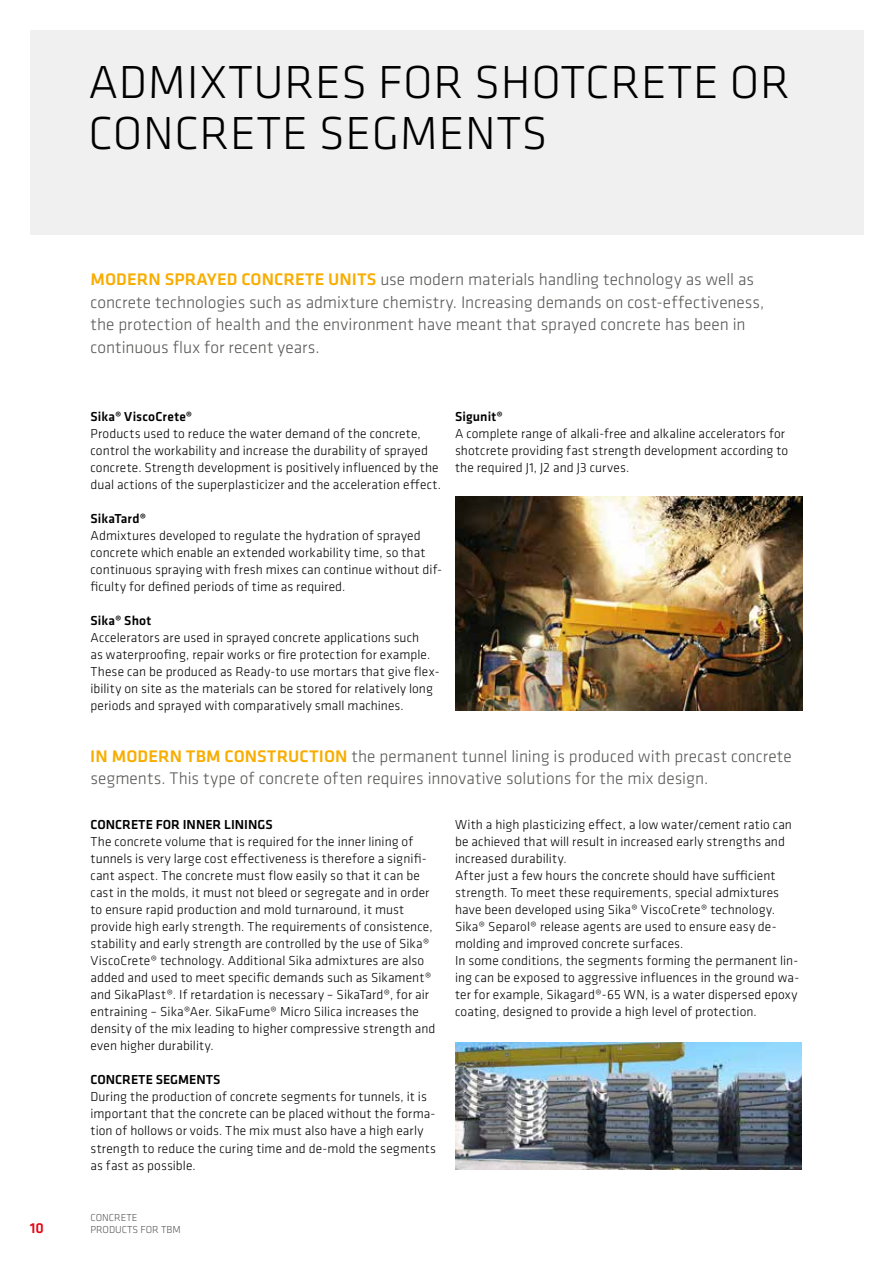
<style>
.page{position:relative;width:893px;height:1263px;background:#fff}
.page>*{position:absolute;margin:0;border:0;box-sizing:border-box;transform-origin:0 0}
.t1{font:300 48px/51px "Klavika";letter-spacing:.015em;color:#000}
.t2{font:300 17.4px/22.6px "Klavika";color:#575756}
.t3{font:500 15px "Klavika";color:#e30613}
.t4{font:300 13.5px/17px "Klavika";letter-spacing:.01em;color:#000}
.t5{font:500 13.5px "Klavika";color:#000}
.t6{font:300 10.5px/12.6px "Klavika";color:#575756}
.s1{font-weight:500;color:#f8ad00}
</style>
<div class="page">
<div style="left:31px;top:30px;width:833px;height:204px;background:#ededed"></div>
<img style="left:455px;top:1043px;width:347px;height:126px">
<img style="left:455px;top:496px;width:348px;height:214px">
<h1 class="t1" style="left:88px;top:56px;width:703px">ADMIXTURES FOR SHOTCRETE OR<br>CONCRETE SEGMENTS</h1>
<p class="t2" style="left:91px;top:268px;width:675px"><span class="s1">MODERN SPRAYED CONCRETE UNITS</span> use modern materials handling technology as well as concrete technologies such as admixture chemistry. Increasing demands on cost-effectiveness, the protection of health and the environment have meant that sprayed concrete has been in continuous flux for recent years.</p>
<p class="t5" style="left:91px;top:407px;width:103px">Sika® ViscoCrete®</p>
<p class="t4" style="left:91px;top:425px;width:352px">Products used to reduce the water demand of the concrete, control the workability and increase the durability of sprayed concrete. Strength development is positively influenced by the dual actions of the superplasticizer and the acceleration effect.</p>
<p class="t5" style="left:91px;top:509px;width:57px">SikaTard®</p>
<p class="t4" style="left:91px;top:527px;width:353px">Admixtures developed to regulate the hydration of sprayed concrete which enable an extended workability time, so that continuous spraying with fresh mixes can continue without dif&shy;ficulty for defined periods of time as required.</p>
<p class="t5" style="left:91px;top:612px;width:62px">Sika® Shot</p>
<p class="t4" style="left:91px;top:629px;width:351px">Accelerators are used in sprayed concrete applications such<br>as waterproofing, repair works or fire protection for example.<br>These can be produced as Ready-to use mortars that give flex&shy;ibility on site as the materials can be stored for relatively long periods and sprayed with comparatively small machines.</p>
<p class="t5" style="left:455px;top:407px;width:49px">Sigunit®</p>
<p class="t4" style="left:455px;top:425px;width:335px">A complete range of alkali-free and alkaline accelerators for shotcrete providing fast strength development according to the required J1, J2 and J3 curves.</p>
<p class="t2" style="left:90px;top:744px;width:703px"><span class="s1">IN MODERN TBM CONSTRUCTION</span> the permanent tunnel lining is produced with precast concrete segments. This type of concrete often requires innovative solutions for the mix design.</p>
<p class="t5" style="left:91px;top:816px;width:184px">CONCRETE FOR INNER LININGS</p>
<p class="t4" style="left:91px;top:833px;width:347px">The concrete volume that is required for the inner lining of tunnels is very large cost effectiveness is therefore a signifi&shy;cant aspect. The concrete must flow easily so that it can be cast in the molds, it must not bleed or segregate and in order to ensure rapid production and mold turnaround, it must provide high early strength. The requirements of consistence, stability and early strength are controlled by the use of Sika® ViscoCrete® technology. Additional Sika admixtures are also added and used to meet specific demands such as Sikament® and SikaPlast®. If retardation is necessary – SikaTard®, for air entraining – Sika®Aer. SikaFume® Micro Silica increases the density of the mix leading to higher compressive strength and even higher durability.</p>
<p class="t5" style="left:91px;top:1071px;width:131px">CONCRETE SEGMENTS</p>
<p class="t4" style="left:91px;top:1088px;width:347px">During the production of concrete segments for tunnels, it is important that the concrete can be placed without the forma&shy;tion of hollows or voids. The mix must also have a high early strength to reduce the curing time and de-mold the segments as fast as possible.</p>
<p class="t3" style="left:30px;top:1218px;width:16px">10</p>
<p class="t6" style="left:91px;top:1211px;width:92px">CONCRETE<br>PRODUCTS FOR TBM</p>
<p class="t4" style="left:455px;top:816px;width:346px">With a high plasticizing effect, a low water/cement ratio can be achieved that will result in increased early strengths and increased durability.<br>After just a few hours the concrete should have sufficient strength. To meet these requirements, special admixtures have been developed using Sika® ViscoCrete® technology.<br>Sika® Separol® release agents are used to ensure easy de&shy;molding and improved concrete surfaces.<br>In some conditions, the segments forming the permanent lin&shy;ing can be exposed to aggressive influences in the ground wa&shy;ter for example, Sikagard®-65 WN, is a water dispersed epoxy coating, designed to provide a high level of protection.</p>
</div>
